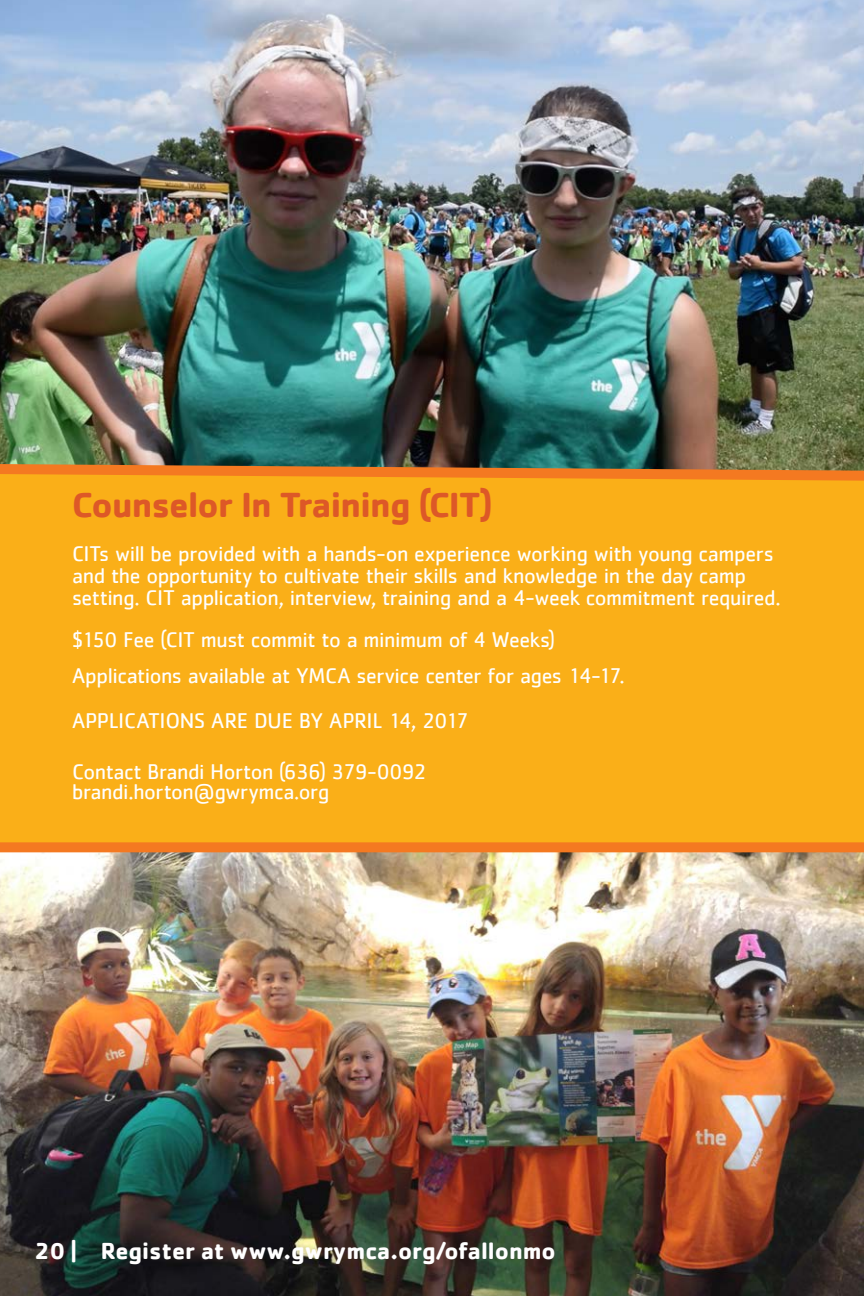
<style>
.page{position:relative;width:864px;height:1296px;background:#fff}
.page>*{position:absolute;margin:0;border:0;box-sizing:border-box;transform-origin:0 0}
.t1{font:700 36px "Cachet";letter-spacing:-.025em;color:#dd5827}
.t2{font:700 24px "Cachet";color:#fff}
.t3{font:22px/22px "Cachet";letter-spacing:-.02em;color:#fff}
</style>
<div class="page">
<img style="left:0;top:857px;width:864px;height:439px">
<img style="left:0;top:0;width:864px;height:466px">
<div style="left:0;top:466px;width:864px;height:391px;background:#faaf18"></div>
<p class="t1" style="left:72px;top:482px;width:422px">Counselor In Training (CIT)</p>
<p class="t3" style="left:72px;top:542px;width:710px">CITs will be provided with a hands-on experience working with young campers and the opportunity to cultivate their skills and knowledge in the day camp setting. CIT application, interview, training and a 4-week commitment required.</p>
<p class="t3" style="left:72px;top:628px;width:485px">$150 Fee (CIT must commit to a minimum of 4 Weeks)</p>
<p class="t3" style="left:72px;top:664px;width:554px">Applications available at YMCA service center for ages 14-17.</p>
<p class="t3" style="left:72px;top:709px;width:398px">APPLICATIONS ARE DUE BY APRIL 14, 2017</p>
<p class="t3" style="left:72px;top:762px;width:356px;line-height:20px">Contact Brandi Horton (636) 379-0092 brandi.horton@gwrymca.org</p>
<p class="t2" style="left:35px;top:1236px;width:523px">20 | Register at www.gwrymca.org/ofallonmo</p>
</div>
